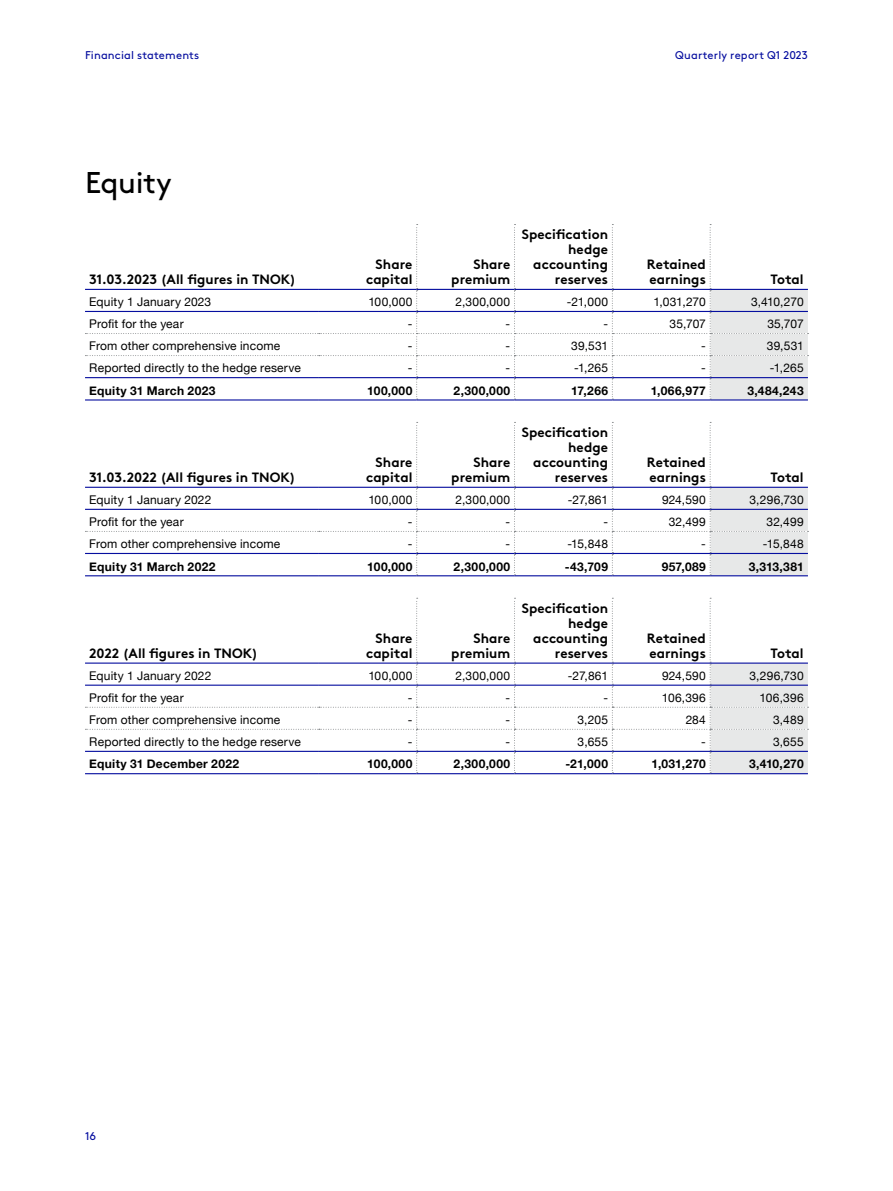
<style>
.page{position:relative;width:893px;height:1191px;background:#fff}
.page>*{position:absolute;margin:0;border:0;box-sizing:border-box;transform-origin:0 0}
.t1{font:30px "Brown";letter-spacing:-.015em;color:#000}
.t2{font:700 13.5px/15px "Brown";color:#000;text-align:right}
.t3{font:12px "Helvetica Neue";letter-spacing:.015em;color:#000}
.t4{font:700 12px "Helvetica Neue";letter-spacing:.025em;color:#000}
.t5{font:11.25px "Brown";letter-spacing:.015em;color:#060e9f}
</style>
<div class="page">
<svg style="left:710px;top:400px;width:98px;height:198px"></svg>
<svg style="left:85px;top:422px;width:723px;height:153px"></svg>
<hr style="left:85px;top:509px;width:234px;height:1px;background:#060e9f">
<hr style="left:85px;top:553px;width:234px;height:1px;background:#060e9f">
<hr style="left:85px;top:575px;width:234px;height:1px;background:#060e9f">
<hr style="left:85px;top:773px;width:234px;height:1px;background:#060e9f">
<hr style="left:85px;top:487px;width:234px;height:1px;background:#060e9f">
<hr style="left:319px;top:487px;width:98px;height:1px;background:#060e9f">
<hr style="left:417px;top:487px;width:97px;height:1px;background:#060e9f">
<hr style="left:514px;top:487px;width:98px;height:1px;background:#060e9f">
<hr style="left:612px;top:487px;width:98px;height:1px;background:#060e9f">
<hr style="left:710px;top:487px;width:98px;height:1px;background:#060e9f">
<hr style="left:319px;top:509px;width:98px;height:1px;background:#060e9f">
<hr style="left:417px;top:509px;width:97px;height:1px;background:#060e9f">
<hr style="left:514px;top:509px;width:98px;height:1px;background:#060e9f">
<hr style="left:612px;top:509px;width:98px;height:1px;background:#060e9f">
<hr style="left:710px;top:509px;width:98px;height:1px;background:#060e9f">
<hr style="left:319px;top:553px;width:98px;height:1px;background:#060e9f">
<hr style="left:417px;top:553px;width:97px;height:1px;background:#060e9f">
<hr style="left:514px;top:553px;width:98px;height:1px;background:#060e9f">
<hr style="left:612px;top:553px;width:98px;height:1px;background:#060e9f">
<hr style="left:710px;top:553px;width:98px;height:1px;background:#060e9f">
<hr style="left:319px;top:575px;width:98px;height:1px;background:#060e9f">
<hr style="left:417px;top:575px;width:97px;height:1px;background:#060e9f">
<hr style="left:514px;top:575px;width:98px;height:1px;background:#060e9f">
<hr style="left:612px;top:575px;width:98px;height:1px;background:#060e9f">
<hr style="left:710px;top:575px;width:98px;height:1px;background:#060e9f">
<hr style="left:319px;top:773px;width:98px;height:1px;background:#060e9f">
<hr style="left:417px;top:773px;width:97px;height:1px;background:#060e9f">
<hr style="left:514px;top:773px;width:98px;height:1px;background:#060e9f">
<hr style="left:612px;top:773px;width:98px;height:1px;background:#060e9f">
<hr style="left:710px;top:773px;width:98px;height:1px;background:#060e9f">
<svg style="left:85px;top:224px;width:723px;height:176px"></svg>
<svg style="left:85px;top:598px;width:723px;height:175px"></svg>
<p class="t5" style="left:85px;top:47px;width:116px">Financial statements</p>
<p class="t5" style="left:675px;top:47px;width:134px">Quarterly report Q1 2023</p>
<h1 class="t1" style="left:85px;top:159px;width:88px">Equity</h1>
<p class="t2" style="left:89px;top:270px;width:208px">31.03.2023 (All figures in TNOK)</p>
<p class="t2" style="left:366px;top:255px;width:48px">Share capital</p>
<p class="t2" style="left:451px;top:255px;width:60px">Share premium</p>
<p class="t2" style="left:522px;top:225px;width:88px">Specification hedge accounting reserves</p>
<p class="t2" style="left:647px;top:255px;width:61px;text-align:left">Retained earnings</p>
<p class="t2" style="left:770px;top:270px;width:35px">Total</p>
<p class="t3" style="left:89px;top:293px;width:124px">Equity 1 January 2023</p>
<p class="t3" style="left:368px;top:293px;width:46px">100,000</p>
<p class="t3" style="left:456px;top:293px;width:56px">2,300,000</p>
<p class="t3" style="left:567px;top:293px;width:43px">-21,000</p>
<p class="t3" style="left:653px;top:293px;width:54px">1,031,270</p>
<p class="t3" style="left:751px;top:293px;width:54px">3,410,270</p>
<p class="t3" style="left:89px;top:315px;width:96px">Profit for the year</p>
<p class="t3" style="left:408px;top:315px;width:6px">-</p>
<p class="t3" style="left:506px;top:315px;width:6px">-</p>
<p class="t3" style="left:603px;top:315px;width:6px">-</p>
<p class="t3" style="left:669px;top:315px;width:38px">35,707</p>
<p class="t3" style="left:767px;top:315px;width:38px">35,707</p>
<p class="t3" style="left:89px;top:337px;width:193px">From other comprehensive income</p>
<p class="t3" style="left:408px;top:337px;width:6px">-</p>
<p class="t3" style="left:506px;top:337px;width:6px">-</p>
<p class="t3" style="left:571px;top:337px;width:38px">39,531</p>
<p class="t3" style="left:701px;top:337px;width:6px">-</p>
<p class="t3" style="left:767px;top:337px;width:38px">39,531</p>
<p class="t3" style="left:89px;top:359px;width:213px">Reported directly to the hedge reserve</p>
<p class="t3" style="left:408px;top:359px;width:6px">-</p>
<p class="t3" style="left:506px;top:359px;width:6px">-</p>
<p class="t3" style="left:574px;top:359px;width:35px">-1,265</p>
<p class="t3" style="left:701px;top:359px;width:6px">-</p>
<p class="t3" style="left:770px;top:359px;width:35px">-1,265</p>
<p class="t4" style="left:89px;top:381px;width:128px">Equity 31 March 2023</p>
<p class="t4" style="left:367px;top:381px;width:47px">100,000</p>
<p class="t4" style="left:454px;top:381px;width:58px">2,300,000</p>
<p class="t4" style="left:571px;top:381px;width:38px">17,266</p>
<p class="t4" style="left:651px;top:381px;width:57px">1,066,977</p>
<p class="t4" style="left:747px;top:381px;width:58px">3,484,243</p>
<p class="t2" style="left:89px;top:468px;width:208px">31.03.2022 (All figures in TNOK)</p>
<p class="t2" style="left:366px;top:453px;width:48px">Share capital</p>
<p class="t2" style="left:451px;top:453px;width:60px">Share premium</p>
<p class="t2" style="left:522px;top:423px;width:88px">Specification hedge accounting reserves</p>
<p class="t2" style="left:647px;top:453px;width:61px;text-align:left">Retained earnings</p>
<p class="t2" style="left:770px;top:468px;width:35px">Total</p>
<p class="t3" style="left:89px;top:491px;width:124px">Equity 1 January 2022</p>
<p class="t3" style="left:368px;top:491px;width:46px">100,000</p>
<p class="t3" style="left:456px;top:491px;width:56px">2,300,000</p>
<p class="t3" style="left:568px;top:491px;width:42px">-27,861</p>
<p class="t3" style="left:662px;top:491px;width:45px">924,590</p>
<p class="t3" style="left:749px;top:491px;width:56px">3,296,730</p>
<p class="t3" style="left:89px;top:513px;width:96px">Profit for the year</p>
<p class="t3" style="left:408px;top:513px;width:6px">-</p>
<p class="t3" style="left:506px;top:513px;width:6px">-</p>
<p class="t3" style="left:603px;top:513px;width:6px">-</p>
<p class="t3" style="left:669px;top:513px;width:39px">32,499</p>
<p class="t3" style="left:767px;top:513px;width:39px">32,499</p>
<p class="t3" style="left:89px;top:535px;width:193px">From other comprehensive income</p>
<p class="t3" style="left:408px;top:535px;width:6px">-</p>
<p class="t3" style="left:506px;top:535px;width:6px">-</p>
<p class="t3" style="left:567px;top:535px;width:42px">-15,848</p>
<p class="t3" style="left:701px;top:535px;width:6px">-</p>
<p class="t3" style="left:763px;top:535px;width:42px">-15,848</p>
<p class="t4" style="left:89px;top:557px;width:128px">Equity 31 March 2022</p>
<p class="t4" style="left:367px;top:557px;width:47px">100,000</p>
<p class="t4" style="left:454px;top:557px;width:58px">2,300,000</p>
<p class="t4" style="left:565px;top:557px;width:45px">-43,709</p>
<p class="t4" style="left:662px;top:557px;width:46px">957,089</p>
<p class="t4" style="left:749px;top:557px;width:56px">3,313,381</p>
<p class="t2" style="left:89px;top:644px;width:170px">2022 (All figures in TNOK)</p>
<p class="t2" style="left:366px;top:629px;width:48px">Share capital</p>
<p class="t2" style="left:451px;top:629px;width:60px">Share premium</p>
<p class="t2" style="left:522px;top:599px;width:88px">Specification hedge accounting reserves</p>
<p class="t2" style="left:647px;top:629px;width:61px;text-align:left">Retained earnings</p>
<p class="t2" style="left:770px;top:644px;width:35px">Total</p>
<p class="t3" style="left:89px;top:667px;width:124px">Equity 1 January 2022</p>
<p class="t3" style="left:368px;top:667px;width:46px">100,000</p>
<p class="t3" style="left:456px;top:667px;width:56px">2,300,000</p>
<p class="t3" style="left:568px;top:667px;width:42px">-27,861</p>
<p class="t3" style="left:662px;top:667px;width:45px">924,590</p>
<p class="t3" style="left:749px;top:667px;width:56px">3,296,730</p>
<p class="t3" style="left:89px;top:689px;width:96px">Profit for the year</p>
<p class="t3" style="left:408px;top:689px;width:6px">-</p>
<p class="t3" style="left:506px;top:689px;width:6px">-</p>
<p class="t3" style="left:603px;top:689px;width:6px">-</p>
<p class="t3" style="left:662px;top:689px;width:46px">106,396</p>
<p class="t3" style="left:760px;top:689px;width:46px">106,396</p>
<p class="t3" style="left:89px;top:711px;width:193px">From other comprehensive income</p>
<p class="t3" style="left:408px;top:711px;width:6px">-</p>
<p class="t3" style="left:506px;top:711px;width:6px">-</p>
<p class="t3" style="left:577px;top:711px;width:32px">3,205</p>
<p class="t3" style="left:686px;top:711px;width:22px">284</p>
<p class="t3" style="left:773px;top:711px;width:32px">3,489</p>
<p class="t3" style="left:89px;top:733px;width:213px">Reported directly to the hedge reserve</p>
<p class="t3" style="left:408px;top:733px;width:6px">-</p>
<p class="t3" style="left:506px;top:733px;width:6px">-</p>
<p class="t3" style="left:578px;top:733px;width:32px">3,655</p>
<p class="t3" style="left:701px;top:733px;width:6px">-</p>
<p class="t3" style="left:773px;top:733px;width:32px">3,655</p>
<p class="t4" style="left:89px;top:754px;width:151px">Equity 31 December 2022</p>
<p class="t4" style="left:367px;top:754px;width:47px">100,000</p>
<p class="t4" style="left:454px;top:754px;width:58px">2,300,000</p>
<p class="t4" style="left:565px;top:754px;width:44px">-21,000</p>
<p class="t4" style="left:652px;top:754px;width:56px">1,031,270</p>
<p class="t4" style="left:749px;top:754px;width:56px">3,410,270</p>
<p class="t5" style="left:85px;top:1127px;width:12px">16</p>
</div>
